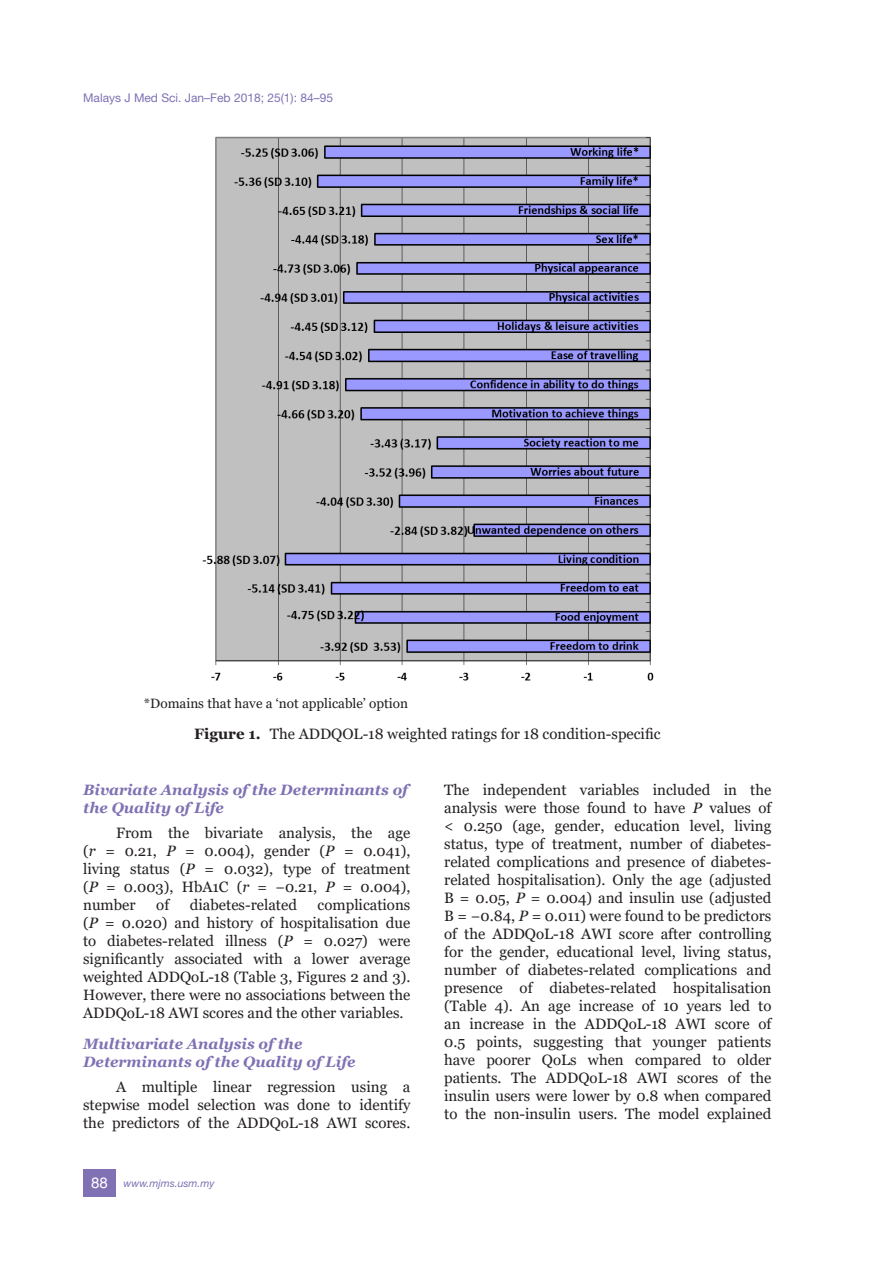
<style>
.page{position:relative;width:893px;height:1263px;background:#fff}
.page>*{position:absolute;margin:0;border:0;box-sizing:border-box;transform-origin:0 0}
.t1{font:15px/18px "Georgia";color:#231f20;text-align:justify}
.t2{font:italic 700 15px/18px "Georgia";color:#7f71b3}
.t3{font:13.5px "Georgia";color:#231f20}
.t4{font:12px "Helvetica Neue LT Std";color:#7f71b3}
.t5{font:italic 10.5px "Helvetica Neue LT Std";color:#7f71b3}
.s1{font-weight:700}
.s2{font-style:italic}
.s3{font-family:"Helvetica LT Std";font-style:normal;font-size:15px;color:#fff}
</style>
<div class="page">
<div style="left:83px;top:1169px;width:33px;height:27px;background:#7f71b3"></div>
<img style="left:202px;top:136px;width:451px;height:545px">
<p class="t4" style="left:83px;top:91px;width:251px">Malays J Med Sci. Jan–Feb 2018; 25(1): 84–95</p>
<p class="t3" style="left:144px;top:695px;width:266px">*Domains that have a ‘not applicable’ option</p>
<p class="t1" style="left:194px;top:725px;width:468px"><span class="s1">Figure 1.</span> The ADDQOL-18 weighted ratings for 18 condition-specific</p>
<p class="t2" style="left:83px;top:781px;width:326px">Bivariate Analysis of the Determinants of the Quality of Life</p>
<p class="t1" style="left:83px;top:824px;width:329px;text-indent:33px">From the bivariate analysis, the age (<span class="s2">r</span> = 0.21, <span class="s2">P</span> = 0.004), gender (<span class="s2">P</span> = 0.041), living status (<span class="s2">P</span> = 0.032), type of treatment (<span class="s2">P</span> = 0.003), HbA1C (<span class="s2">r</span> = −0.21, <span class="s2">P</span> = 0.004), number</p>
<p class="t1" style="left:83px;top:896px;width:329px;text-indent:235px">complications (<span class="s2">P</span> = 0.020) and history of hospitalisation due to diabetes-related illness (<span class="s2">P</span> = 0.027) were significantly associated with a lower average weighted ADDQoL-18 (Table 3, Figures 2 and 3).<br>However, there were no associations between the ADDQoL-18 AWI scores and the other variables.</p>
<p class="t2" style="left:83px;top:1035px;width:274px">Multivariate Analysis of the<br>Determinants of the Quality of Life</p>
<p class="t1" style="left:83px;top:1078px;width:329px;text-indent:33px">A multiple linear regression using a stepwise model selection was done to identify the predictors of the ADDQoL-18 AWI scores.</p>
<p class="t1" style="left:156px;top:896px;width:14px">of</p>
<p class="t1" style="left:190px;top:896px;width:109px">diabetes-related</p>
<p class="t5" style="left:91px;top:1176px;width:125px"><span class="s3">88</span> www.mjms.usm.my</p>
<p class="t1" style="left:444px;top:781px;width:329px">The independent variables included in the analysis were those found to have <span class="s2">P</span> values of &lt; 0.250 (age, gender, education level, living status, type of treatment, number of diabetes&shy;related complications and presence of diabetes&shy;related hospitalisation). Only the age (adjusted B = 0.05, <span class="s2">P</span> = 0.004) and insulin use (adjusted B = −0.84, <span class="s2">P</span> = 0.011) were found to be predictors of the ADDQoL-18 AWI score after controlling for the gender, educational level, living status, number of diabetes-related complications and presence of diabetes-related hospitalisation (Table 4). An age increase of 10 years led to an increase in the ADDQoL-18 AWI score of 0.5 points, suggesting that younger patients have poorer QoLs when compared to older patients. The ADDQoL-18 AWI scores of the insulin users were lower by 0.8 when compared to the non-insulin users. The model explained</p>
</div>
